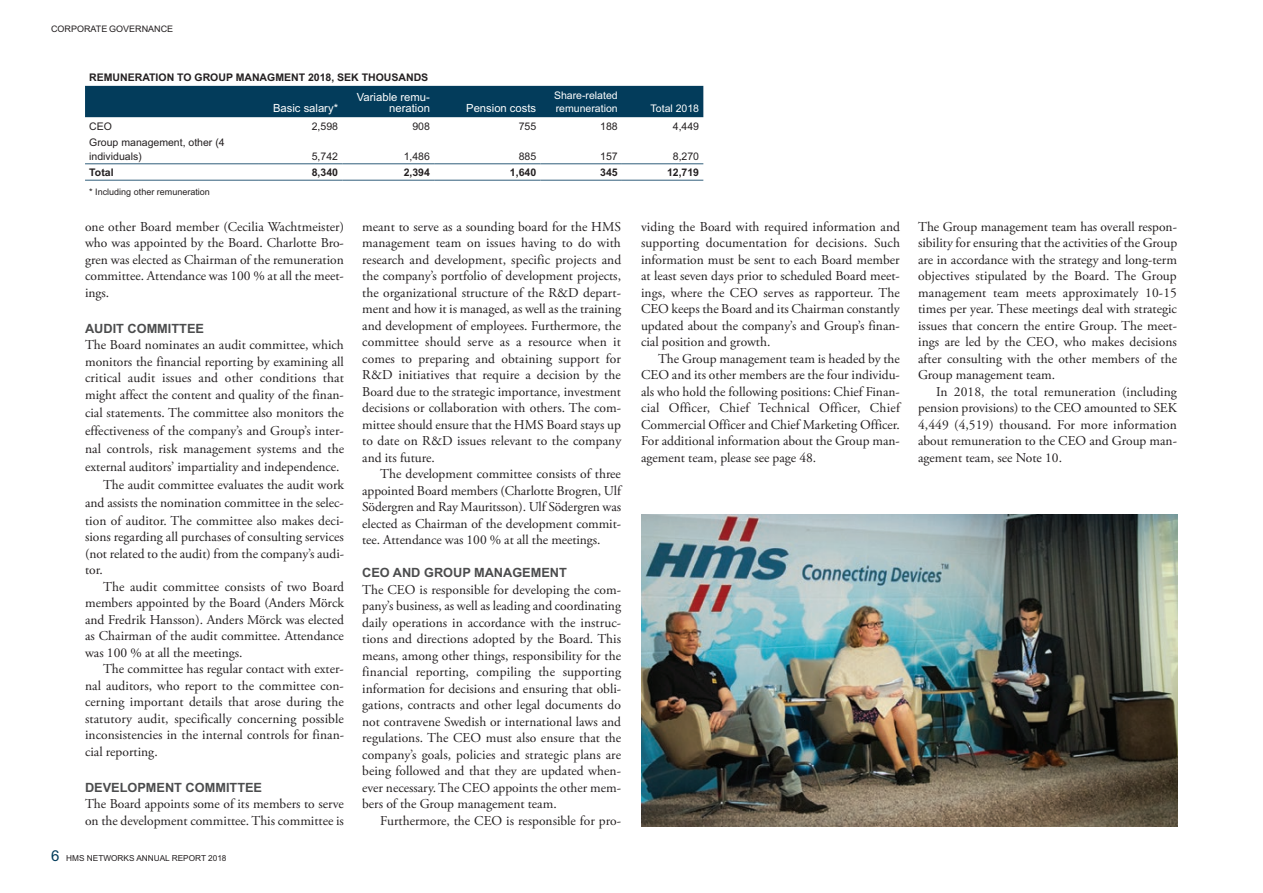
<style>
.page{position:relative;width:1263px;height:893px;background:#fff}
.page>*{position:absolute;margin:0;border:0;box-sizing:border-box;transform-origin:0 0}
.t1{font:13.5px/16.5px "Adobe Garamond Pro";color:#231f20;text-align:justify}
.t2{font:700 12.75px "Arial MT Std";color:#4b4c4d}
.t3{font:11.25px/11.2px "Arial MT Std";color:#fff;text-align:right}
.t4{font:10.5px/13.5px "Arial MT Std";color:#231f20}
.t5{font:700 10.5px "Arial MT Std";color:#231f20}
.t6{font:10.5px/13.5px "Arial MT Std";color:#fff}
.t7{font:9px "Arial MT Std";color:#231f20}
.t8{font:8.25px "Arial MT Std";color:#231f20}
.s1{font-size:15px;color:#033c5b}
</style>
<div class="page">
<div style="left:85px;top:86px;width:618px;height:31px;background:#033c5b"></div>
<hr style="left:85px;top:164px;width:174px;height:1px;background:#305e7b">
<hr style="left:259px;top:164px;width:83px;height:1px;background:#305e7b">
<hr style="left:342px;top:164px;width:92px;height:1px;background:#305e7b">
<hr style="left:434px;top:164px;width:106px;height:1px;background:#305e7b">
<hr style="left:540px;top:164px;width:82px;height:1px;background:#305e7b">
<hr style="left:622px;top:164px;width:81px;height:1px;background:#305e7b">
<hr style="left:85px;top:180px;width:174px;height:1px;background:#305e7b">
<hr style="left:259px;top:180px;width:83px;height:1px;background:#305e7b">
<hr style="left:342px;top:180px;width:92px;height:1px;background:#305e7b">
<hr style="left:434px;top:180px;width:106px;height:1px;background:#305e7b">
<hr style="left:540px;top:180px;width:82px;height:1px;background:#305e7b">
<hr style="left:622px;top:180px;width:81px;height:1px;background:#305e7b">
<img style="left:641px;top:514px;width:537px;height:312px">
<p class="t7" style="left:51px;top:24px;width:124px">CORPORATE GOVERNANCE</p>
<p class="t5" style="left:89px;top:71px;width:340px">REMUNERATION TO GROUP MANAGMENT 2018, SEK THOUSANDS</p>
<p class="t3" style="left:273px;top:102px;width:67px">Basic salary*</p>
<p class="t3" style="left:357px;top:91px;width:74px">Variable remu&shy;neration</p>
<p class="t3" style="left:466px;top:102px;width:72px">Pension costs</p>
<p class="t6" style="left:554px;top:88px;width:65px">Share-related remuneration</p>
<p class="t6" style="left:651px;top:102px;width:50px">Total 2018</p>
<p class="t4" style="left:89px;top:119px;width:24px">CEO</p>
<p class="t4" style="left:312px;top:119px;width:28px">2,598</p>
<p class="t4" style="left:412px;top:119px;width:19px">908</p>
<p class="t4" style="left:519px;top:119px;width:19px">755</p>
<p class="t4" style="left:600px;top:119px;width:19px">188</p>
<p class="t4" style="left:673px;top:119px;width:28px">4,449</p>
<p class="t4" style="left:89px;top:136px;width:137px">Group management, other (4 individuals)</p>
<p class="t4" style="left:312px;top:149px;width:28px">5,742</p>
<p class="t4" style="left:404px;top:149px;width:28px">1,486</p>
<p class="t4" style="left:519px;top:149px;width:19px">885</p>
<p class="t4" style="left:600px;top:149px;width:19px">157</p>
<p class="t4" style="left:673px;top:149px;width:28px">8,270</p>
<p class="t5" style="left:89px;top:166px;width:26px">Total</p>
<p class="t5" style="left:312px;top:166px;width:28px">8,340</p>
<p class="t5" style="left:404px;top:166px;width:28px">2,394</p>
<p class="t5" style="left:510px;top:166px;width:28px">1,640</p>
<p class="t5" style="left:600px;top:166px;width:19px">345</p>
<p class="t5" style="left:667px;top:166px;width:34px">12,719</p>
<p class="t7" style="left:89px;top:187px;width:122px">* Including other remuneration</p>
<p class="t1" style="left:85px;top:219px;width:261px">one other Board member (Cecilia Wachtmeister) who was appointed by the Board. Charlotte Bro&shy;gren was elected as Chairman of the remuneration committee. Attendance was 100 % at all the meet&shy;ings.</p>
<p class="t2" style="left:85px;top:321px;width:120px">AUDIT COMMITTEE</p>
<p class="t1" style="left:85px;top:337px;width:260px">The Board nominates an audit committee, which monitors the financial reporting by examining all critical audit issues and other conditions that might affect the content and quality of the finan-</p>
<p class="t1" style="left:85px;top:405px;width:260px">cial statements. The committee also monitors the</p>
<p class="t1" style="left:85px;top:423px;width:260px">effectiveness of the company’s and Group’s inter-</p>
<p class="t1" style="left:85px;top:441px;width:261px">nal controls, risk management systems and the</p>
<p class="t1" style="left:85px;top:459px;width:256px">external auditors’ impartiality and independence.</p>
<p class="t1" style="left:103px;top:477px;width:242px">The audit committee evaluates the audit work</p>
<p class="t1" style="left:85px;top:495px;width:260px">and assists the nomination committee in the selec-</p>
<p class="t1" style="left:85px;top:513px;width:260px">tion of auditor. The committee also makes deci-</p>
<p class="t1" style="left:85px;top:529px;width:261px">sions regarding all purchases of consulting services (not related to the audit) from the company’s audi&shy;tor.</p>
<p class="t1" style="left:85px;top:579px;width:260px;text-indent:18px">The audit committee consists of two Board members appointed by the Board (Anders Mörck and Fredrik Hansson). Anders Mörck was elected as Chairman of the audit committee. Attendance was 100 % at all the meetings.</p>
<p class="t1" style="left:85px;top:661px;width:261px;text-indent:18px">The committee has regular contact with exter&shy;nal auditors, who report to the committee con&shy;cerning important details that arose during the statutory audit, specifically concerning possible inconsistencies in the internal controls for finan&shy;cial reporting.</p>
<p class="t2" style="left:85px;top:780px;width:179px">DEVELOPMENT COMMITTEE</p>
<p class="t1" style="left:85px;top:796px;width:260px">The Board appoints some of its members to serve on the development committee. This committee is</p>
<p class="t1" style="left:641px;top:219px;width:261px">viding the Board with required information and supporting documentation for decisions. Such information must be sent to each Board member at least seven days prior to scheduled Board meet&shy;ings, where the CEO serves as rapporteur. The CEO keeps the Board and its Chairman constantly updated about the company’s and Group’s finan&shy;cial position and growth.</p>
<p class="t1" style="left:641px;top:351px;width:260px;text-indent:17px">The Group management team is headed by the CEO and its other members are the four individu&shy;als who hold the following positions: Chief Finan&shy;cial Officer, Chief Technical Officer, Chief Commercial Officer and Chief Marketing Officer.<br>For additional information about the Group man&shy;agement team, please see page 48.</p>
<p class="t1" style="left:362px;top:219px;width:261px">meant to serve as a sounding board for the HMS management team on issues having to do with research and development, specific projects and the company’s portfolio of development projects, the organizational structure of the R&amp;D depart&shy;ment and how it is managed, as well as the training and development of employees. Furthermore, the committee should serve as a resource when it comes to preparing and obtaining support for R&amp;D initiatives that require a decision by the Board due to the strategic importance, investment decisions or collaboration with others. The com&shy;mittee should ensure that the HMS Board stays up to date on R&amp;D issues relevant to the company and its future.</p>
<p class="t1" style="left:362px;top:466px;width:260px;text-indent:18px">The development committee consists of three appointed Board members (Charlotte Brogren, Ulf Södergren and Ray Mauritsson). Ulf Södergren was elected as Chairman of the development commit&shy;tee. Attendance was 100 % at all the meetings.</p>
<p class="t2" style="left:362px;top:565px;width:206px">CEO AND GROUP MANAGEMENT</p>
<p class="t1" style="left:362px;top:582px;width:261px">The CEO is responsible for developing the com&shy;pany’s business, as well as leading and coordinating daily operations in accordance with the instruc&shy;tions and directions adopted by the Board. This means, among other things, responsibility for the financial reporting, compiling the supporting information for decisions and ensuring that obli&shy;gations, contracts and other legal documents do not contravene Swedish or international laws and regulations. The CEO must also ensure that the company’s goals, policies and strategic plans are being followed and that they are updated when&shy;ever necessary. The CEO appoints the other mem&shy;bers of the Group management team.</p>
<p class="t1" style="left:380px;top:813px;width:242px">Furthermore, the CEO is responsible for pro-</p>
<p class="t8" style="left:51px;top:854px;width:177px"><span class="s1">6</span> HMS NETWORKS ANNUAL REPORT 2018</p>
<p class="t1" style="left:918px;top:219px;width:261px">The Group management team has overall respon&shy;sibility for ensuring that the activities of the Group are in accordance with the strategy and long-term objectives stipulated by the Board. The Group management team meets approximately 10-15 times per year. These meetings deal with strategic issues that concern the entire Group. The meet&shy;ings are led by the CEO, who makes decisions after consulting with the other members of the Group management team.</p>
<p class="t1" style="left:918px;top:384px;width:260px;text-indent:18px">In 2018, the total remuneration (including pension provisions) to the CEO amounted to SEK 4,449 (4,519) thousand. For more information about remuneration to the CEO and Group man&shy;agement team, see Note 10.</p>
</div>
